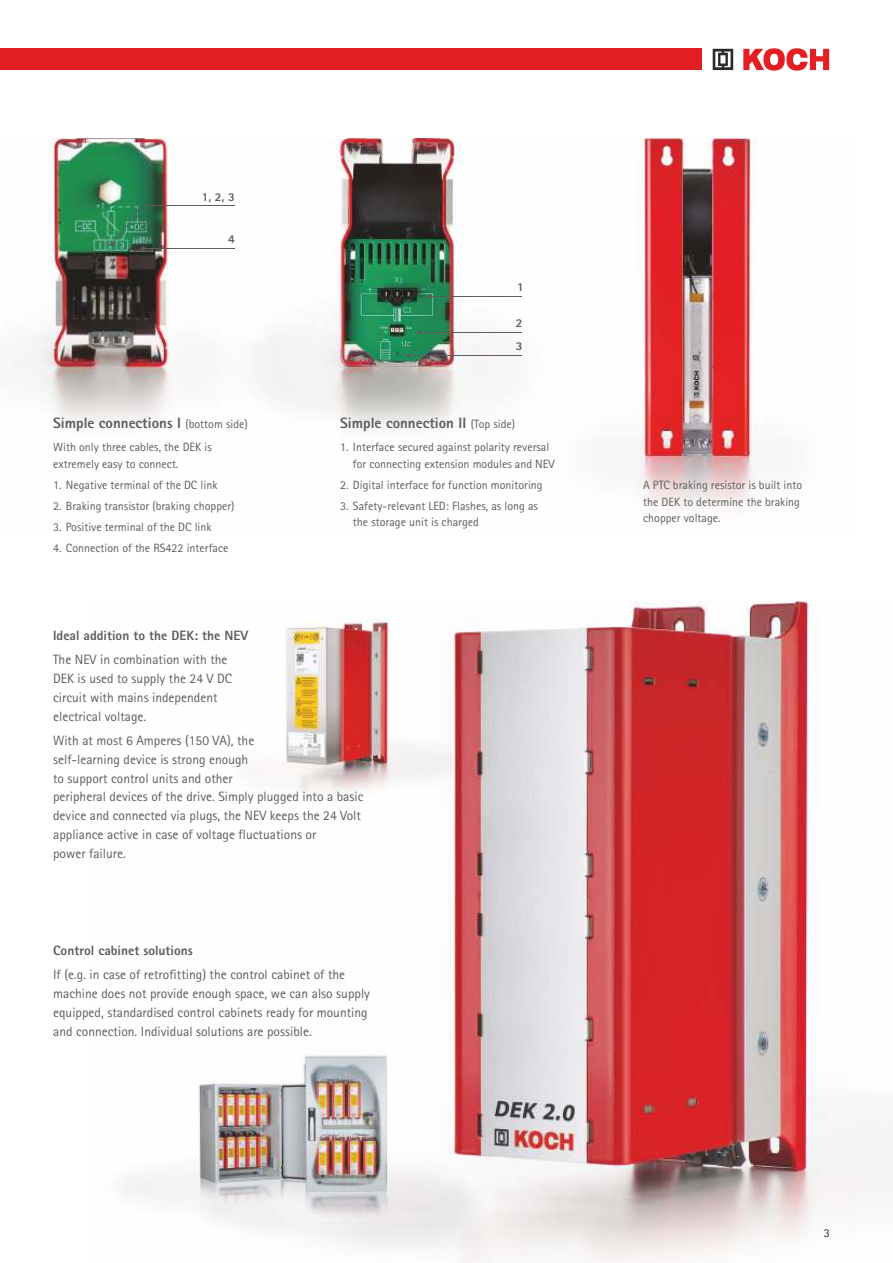
<style>
.page{position:relative;width:893px;height:1263px;background:#fff}
.page>*{position:absolute;margin:0;border:0;box-sizing:border-box;transform-origin:0 0}
.t1{font:800 15px "Rotis Sans Serif";color:#5c5c5c}
.t2{font:13.5px/18.9px "Rotis Sans Serif";color:#5c5c5c}
.t3{font:800 13.5px "Rotis Sans Serif";color:#5c5c5c}
.t4{font:12px/16.8px "Rotis Sans Serif";color:#5c5c5c}
.t5{font:800 12px/23.5px "Rotis Sans Serif";color:#5c5c5c}
.t6{font:12px "Rotis Sans Serif";color:#2b2929}
.s1{font-weight:400;font-size:12px}
</style>
<div class="page">
<img style="left:125px;top:602px;width:768px;height:660px">
<img style="left:29px;top:139px;width:729px;height:368px">
<hr style="left:143px;top:248px;width:91px;height:1px;background:#5c5c5c">
<hr style="left:143px;top:206px;width:91px;height:1px;background:#5c5c5c">
<svg style="left:110px;top:206px;width:35px;height:45px;background:#358b60"></svg>
<svg style="left:428px;top:294px;width:4px;height:4px"></svg>
<hr style="left:430px;top:296px;width:91px;height:1px;background:#5c5c5c">
<svg style="left:417px;top:330px;width:5px;height:4px"></svg>
<hr style="left:419px;top:332px;width:102px;height:1px;background:#5c5c5c">
<svg style="left:407px;top:353px;width:4px;height:5px"></svg>
<hr style="left:408px;top:355px;width:113px;height:1px;background:#5c5c5c">
<svg style="left:743px;top:48px;width:86px;height:23px"></svg>
<svg style="left:713px;top:49px;width:20px;height:21px"></svg>
<div style="left:0;top:49px;width:701px;height:21px;background:#e31f24"></div>
<p class="t5" style="left:202px;top:186px;width:34px">1, 2, 3</p>
<p class="t5" style="left:228px;top:229px;width:8px">4</p>
<p class="t1" style="left:53px;top:417px;width:196px">Simple connections I <span class="s1">(bottom side)</span></p>
<p class="t4" style="left:53px;top:439px;width:160px">With only three cables, the DEK is extremely easy to connect.</p>
<p class="t4" style="left:53px;top:477px;width:166px">1. Negative terminal of the DC link</p>
<p class="t4" style="left:53px;top:498px;width:183px">2. Braking transistor (braking chopper)</p>
<p class="t4" style="left:53px;top:519px;width:160px">3. Positive terminal of the DC link</p>
<p class="t4" style="left:53px;top:540px;width:177px">4. Connection of the RS422 interface</p>
<p class="t5" style="left:517px;top:276px;width:8px">1</p>
<p class="t5" style="left:516px;top:312px;width:8px">2<br>3</p>
<p class="t1" style="left:340px;top:417px;width:176px">Simple connection II <span class="s1">(Top side)</span></p>
<p class="t4" style="left:353px;top:439px;width:203px;text-indent:-13px">1. Interface secured against polarity reversal for connecting extension modules and NEV</p>
<p class="t4" style="left:340px;top:477px;width:204px">2. Digital interface for function monitoring</p>
<p class="t4" style="left:353px;top:498px;width:187px;text-indent:-13px">3. Safety-relevant LED: Flashes, as long as the storage unit is charged</p>
<p class="t3" style="left:53px;top:630px;width:196px">Ideal addition to the DEK: the NEV</p>
<p class="t2" style="left:53px;top:651px;width:180px">The NEV in combination with the<br>DEK is used to supply the 24 V DC circuit with mains independent electrical voltage.</p>
<p class="t2" style="left:53px;top:732px;width:312px">With at most 6 Amperes (150 VA), the<br>self-learning device is strong enough<br>to support control units and other<br>peripheral devices of the drive. Simply plugged into a basic device and connected via plugs, the NEV keeps the 24 Volt appliance active in case of voltage fluctuations or<br>power failure.</p>
<p class="t3" style="left:53px;top:945px;width:141px">Control cabinet solutions</p>
<p class="t2" style="left:53px;top:966px;width:318px">If (e.g. in case of retrofitting) the control cabinet of the machine does not provide enough space, we can also supply equipped, standardised control cabinets ready for mounting and connection. Individual solutions are possible.</p>
<p class="t4" style="left:643px;top:477px;width:161px">A PTC braking resistor is built into the DEK to determine the braking chopper voltage.</p>
<p class="t6" style="left:824px;top:1228px;width:7px">3</p>
</div>
